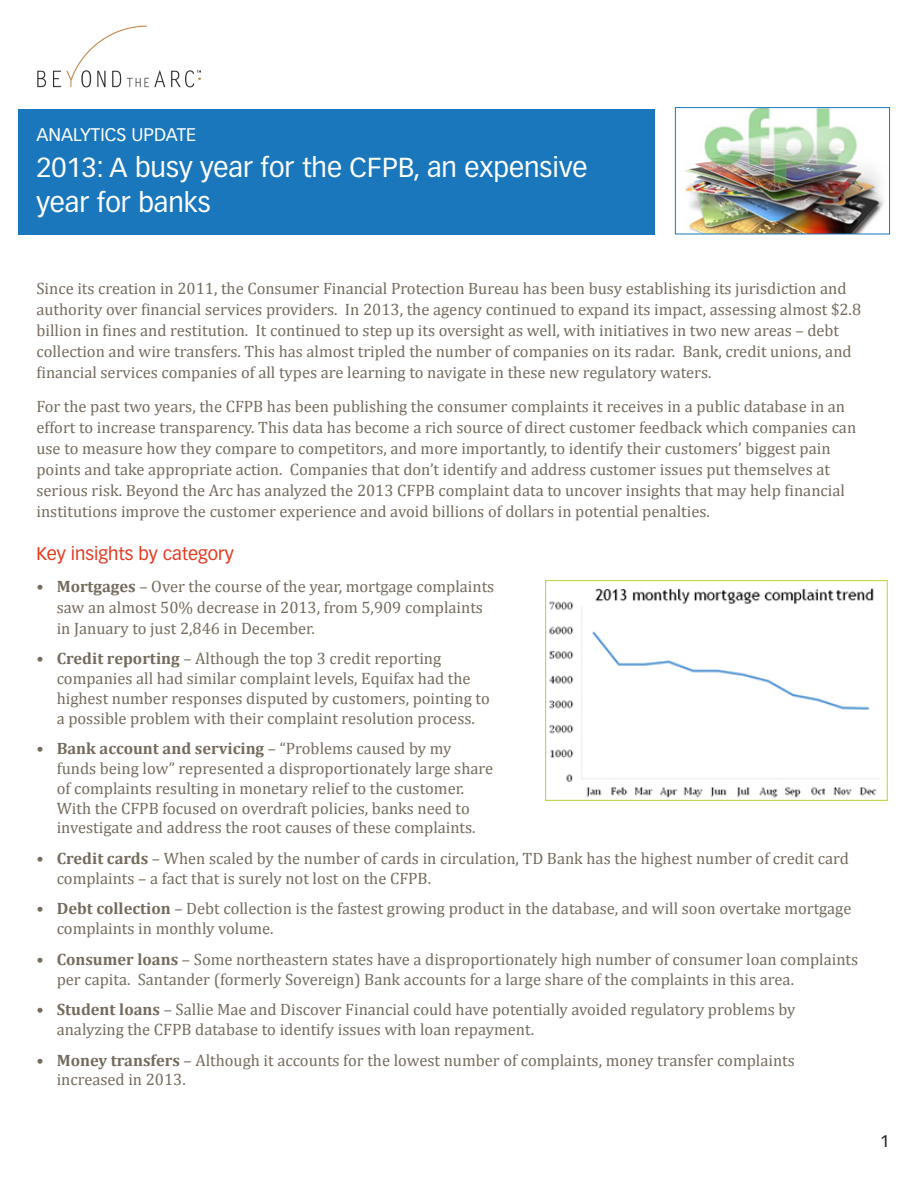
<style>
.page{position:relative;width:918px;height:1188px;background:#fff}
.page>*{position:absolute;margin:0;border:0;box-sizing:border-box;transform-origin:0 0}
.t1{font:27px/34.5px "Vectora LT Std";color:#fff}
.t2{font:18px "Vectora LH";color:#e43920}
.t3{font:18px "Vectora LT Std";color:#fff}
.t4{font:16.5px/19.8px "Cambria";color:#746b5d}
.t5{font:16.5px "Vectora LH";color:#231f20}
.s1{font-weight:700}
</style>
<div class="page">
<div style="left:18px;top:109px;width:636px;height:125px;background:#1a77bc"></div>
<img style="left:38px;top:25px;width:162px;height:63px">
<img style="left:685px;top:109px;width:199px;height:123px">
<div style="left:675px;top:107px;width:215px;height:127px;border:1px solid #1a77bc"></div>
<img style="left:546px;top:580px;width:342px;height:221px">
<p class="t3" style="left:36px;top:124px;width:161px">ANALYTICS UPDATE</p>
<p class="t1" style="left:36px;top:151px;width:553px">2013: A busy year for the CFPB, an expensive year for banks</p>
<p class="t4" style="left:36px;top:277px;width:826px;line-height:21px">Since its creation in 2011, the Consumer Financial Protection Bureau has been busy establishing its jurisdiction and authority over financial services providers. In 2013, the agency continued to expand its impact, assessing almost $2.8 billion in fines and restitution. It continued to step up its oversight as well, with initiatives in two new areas – debt collection and wire transfers. This has almost tripled the number of companies on its radar. Bank, credit unions, and financial services companies of all types are learning to navigate in these new regulatory waters.</p>
<p class="t4" style="left:36px;top:396px;width:821px;line-height:21px">For the past two years, the CFPB has been publishing the consumer complaints it receives in a public database in an effort to increase transparency. This data has become a rich source of direct customer feedback which companies can use to measure how they compare to competitors, and more importantly, to identify their customers’ biggest pain points and take appropriate action. Companies that don’t identify and address customer issues put themselves at serious risk. Beyond the Arc has analyzed the 2013 CFPB complaint data to uncover insights that may help financial institutions improve the customer experience and avoid billions of dollars in potential penalties.</p>
<p class="t2" style="left:36px;top:543px;width:199px">Key insights by category</p>
<p class="t4" style="left:57px;top:575px;width:439px;line-height:21px;text-indent:-20px"><span class="s1">• Mortgages</span> – Over the course of the year, mortgage complaints saw an almost 50% decrease in 2013, from 5,909 complaints in January to just 2,846 in December.</p>
<p class="t4" style="left:57px;top:649px;width:435px;text-indent:-20px"><span class="s1">• Credit reporting</span> – Although the top 3 credit reporting companies all had similar complaint levels, Equifax had the highest number responses disputed by customers, pointing to a possible problem with their complaint resolution process.</p>
<p class="t4" style="left:57px;top:739px;width:438px;text-indent:-20px"><span class="s1">• Bank account and servicing</span> – “Problems caused by my funds being low” represented a disproportionately large share of complaints resulting in monetary relief to the customer.<br>With the CFPB focused on overdraft policies, banks need to investigate and address the root causes of these complaints.</p>
<p class="t4" style="left:57px;top:848px;width:794px;text-indent:-20px"><span class="s1">• Credit cards</span> – When scaled by the number of cards in circulation, TD Bank has the highest number of credit card complaints – a fact that is surely not lost on the CFPB.</p>
<p class="t4" style="left:57px;top:899px;width:796px;text-indent:-20px"><span class="s1">• Debt collection</span> – Debt collection is the fastest growing product in the database, and will soon overtake mortgage complaints in monthly volume.</p>
<p class="t4" style="left:57px;top:949px;width:803px;text-indent:-20px"><span class="s1">• Consumer loans</span> – Some northeastern states have a disproportionately high number of consumer loan complaints per capita. Santander (formerly Sovereign) Bank accounts for a large share of the complaints in this area.</p>
<p class="t4" style="left:57px;top:1000px;width:740px;text-indent:-20px"><span class="s1">• Student loans</span> – Sallie Mae and Discover Financial could have potentially avoided regulatory problems by analyzing the CFPB database to identify issues with loan repayment.</p>
<p class="t4" style="left:57px;top:1050px;width:740px;text-indent:-20px"><span class="s1">• Money transfers</span> – Although it accounts for the lowest number of complaints, money transfer complaints increased in 2013.</p>
<p class="t5" style="left:880px;top:1132px;width:11px">1</p>
</div>
